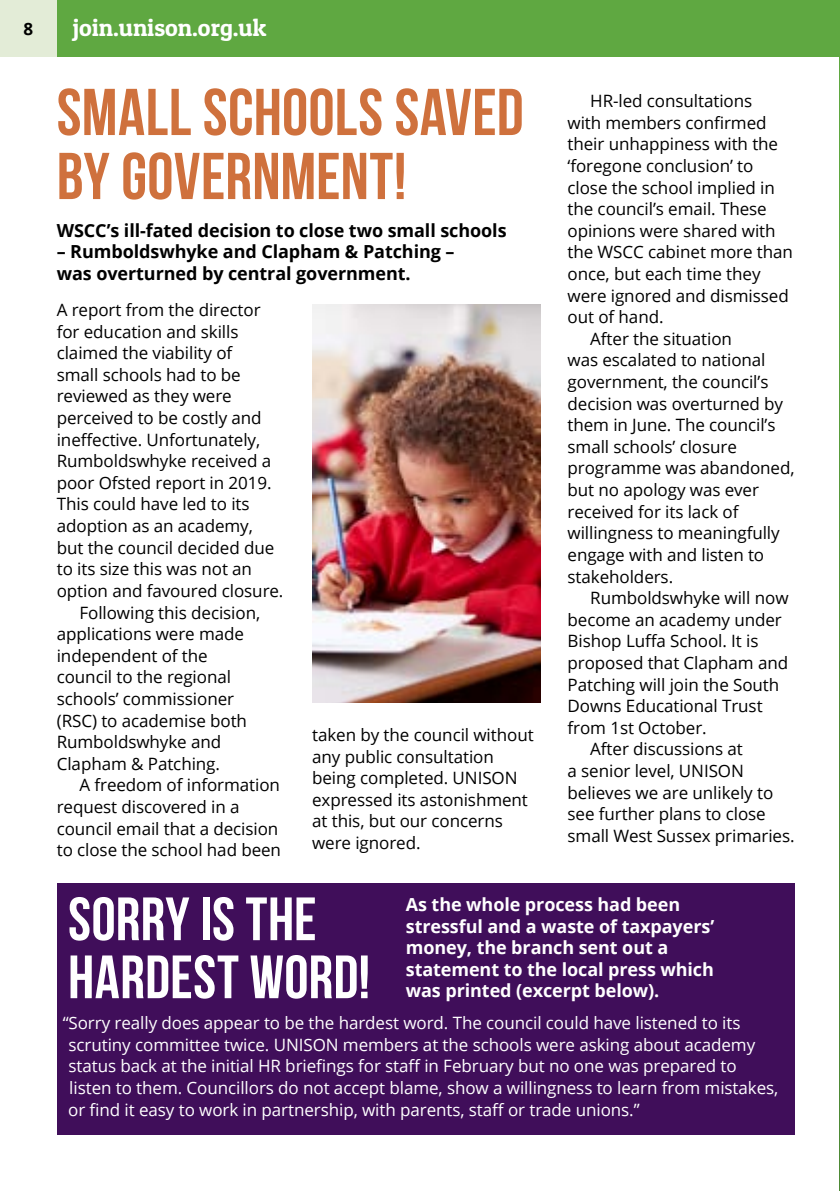
<style>
.page{position:relative;width:840px;height:1191px;background:#fff}
.page>*{position:absolute;margin:0;border:0;box-sizing:border-box;transform-origin:0 0}
.Heading__BEBAS{font:700 66px/64px "Bebas Neue";letter-spacing:.005em;color:#cf713d}
.Heading__BEBAS-2{font:700 61px/58px "Bebas Neue";letter-spacing:.005em;color:#fff}
.t1{font:24px "Patua One";color:#fff}
.Introduction_paragra{font:700 18px/21.6px "Open Sans";letter-spacing:-.005em;color:#fff}
.Introduction_paragra-2{font:700 18px/21.6px "Open Sans";letter-spacing:-.005em;color:#000}
.Main_body_text{font:17px/21.6px "Open Sans";letter-spacing:-.005em;color:#000}
.Main_body_text-2{font:17px/21.6px "Open Sans";letter-spacing:-.005em;color:#fff}
.t2{font:700 17px "Open Sans";color:#000}
</style>
<div class="page">
<hr style="left:839px;top:57px;width:1px;height:1134px;background:#5fa841">
<hr style="left:839px;top:176px;width:1px;height:1015px;background:#555">
<div style="left:57px;top:0;width:782px;height:57px;background:#5fa841"></div>
<div style="left:0;top:0;width:57px;height:57px;background:#e3ecd7"></div>
<div style="left:57px;top:883px;width:737px;height:251px;background:#400e5a"></div>
<img style="left:312px;top:305px;width:228px;height:397px">
<p class="t2" style="left:23px;top:17px;width:11px">8</p>
<p class="t1" style="left:73px;top:13px;width:195px">join.unison.org.uk</p>
<p class="Heading__BEBAS" style="left:57px;top:79px;width:468px">SMALL SCHOOLS SAVED<br>BY GOVERNMENT!</p>
<p class="Introduction_paragra-2" style="left:57px;top:219px;width:451px">WSCC’s ill-fated decision to close two small schools</p>
<p class="Introduction_paragra-2" style="left:57px;top:241px;width:399px">– Rumboldswhyke and Clapham &amp; Patching – was overturned by central government.</p>
<p class="Main_body_text" style="left:57px;top:298px;width:228px">A report from the director for education and skills claimed the viability of<br>small schools had to be reviewed as they were perceived to be costly and ineffective. Unfortunately,<br>Rumboldswhyke received a poor Ofsted report in 2019.<br>This could have led to its adoption as an academy, but the council decided due to its size this was not an option and favoured closure.</p>
<p class="Main_body_text" style="left:57px;top:601px;width:205px;text-indent:23px">Following this decision, applications were made independent of the council to the regional schools’ commissioner (RSC) to academise both<br>Rumboldswhyke and<br>Clapham &amp; Patching.</p>
<p class="Main_body_text" style="left:57px;top:774px;width:226px;text-indent:23px">A freedom of information request discovered in a council email that a decision to close the school had been</p>
<p class="Main_body_text" style="left:312px;top:723px;width:223px">taken by the council without any public consultation being completed. UNISON expressed its astonishment at this, but our concerns were ignored.</p>
<p class="Main_body_text" style="left:567px;top:90px;width:227px;text-indent:23px">HR-led consultations<br>with members confirmed their unhappiness with the ‘foregone conclusion’ to close the school implied in the council’s email. These opinions were shared with the WSCC cabinet more than once, but each time they were ignored and dismissed out of hand.</p>
<p class="Main_body_text" style="left:590px;top:327px;width:143px">After the situation</p>
<p class="Main_body_text" style="left:567px;top:349px;width:199px">was escalated to national</p>
<p class="Main_body_text" style="left:567px;top:370px;width:202px">government, the council’s</p>
<p class="Main_body_text" style="left:567px;top:392px;width:217px">decision was overturned by</p>
<p class="Main_body_text" style="left:567px;top:414px;width:209px">them in June. The council’s</p>
<p class="Main_body_text" style="left:567px;top:435px;width:171px">small schools’ closure</p>
<p class="Main_body_text" style="left:567px;top:457px;width:228px">programme was abandoned,</p>
<p class="Main_body_text" style="left:567px;top:478px;width:193px">but no apology was ever</p>
<p class="Main_body_text" style="left:567px;top:500px;width:172px">received for its lack of</p>
<p class="Main_body_text" style="left:567px;top:522px;width:213px">willingness to meaningfully</p>
<p class="Main_body_text" style="left:567px;top:543px;width:198px">engage with and listen to</p>
<p class="Main_body_text" style="left:567px;top:565px;width:107px">stakeholders.</p>
<p class="Main_body_text" style="left:590px;top:586px;width:200px">Rumboldswhyke will now</p>
<p class="Main_body_text" style="left:567px;top:608px;width:216px">become an academy under</p>
<p class="Main_body_text" style="left:567px;top:630px;width:192px">Bishop Luffa School. It is</p>
<p class="Main_body_text" style="left:567px;top:651px;width:222px">proposed that Clapham and</p>
<p class="Main_body_text" style="left:567px;top:673px;width:213px">Patching will join the South</p>
<p class="Main_body_text" style="left:567px;top:694px;width:196px">Downs Educational Trust</p>
<p class="Main_body_text" style="left:567px;top:716px;width:141px">from 1st October.</p>
<p class="Main_body_text" style="left:567px;top:738px;width:228px;text-indent:23px">After discussions at<br>a senior level, UNISON believes we are unlikely to see further plans to close small West Sussex primaries.</p>
<p class="Heading__BEBAS-2" style="left:68px;top:889px;width:303px">SORRY IS THE<br>HARDEST WORD!</p>
<p class="Introduction_paragra" style="left:405px;top:893px;width:310px">As the whole process had been stressful and a waste of taxpayers’ money, the branch sent out a statement to the local press which was printed (excerpt below).</p>
<p class="Main_body_text-2" style="left:68px;top:1011px;width:711px;text-indent:-5px">“Sorry really does appear to be the hardest word. The council could have listened to its scrutiny committee twice. UNISON members at the schools were asking about academy status back at the initial HR briefings for staff in February but no one was prepared to listen to them. Councillors do not accept blame, show a willingness to learn from mistakes, or find it easy to work in partnership, with parents, staff or trade unions.”</p>
</div>
